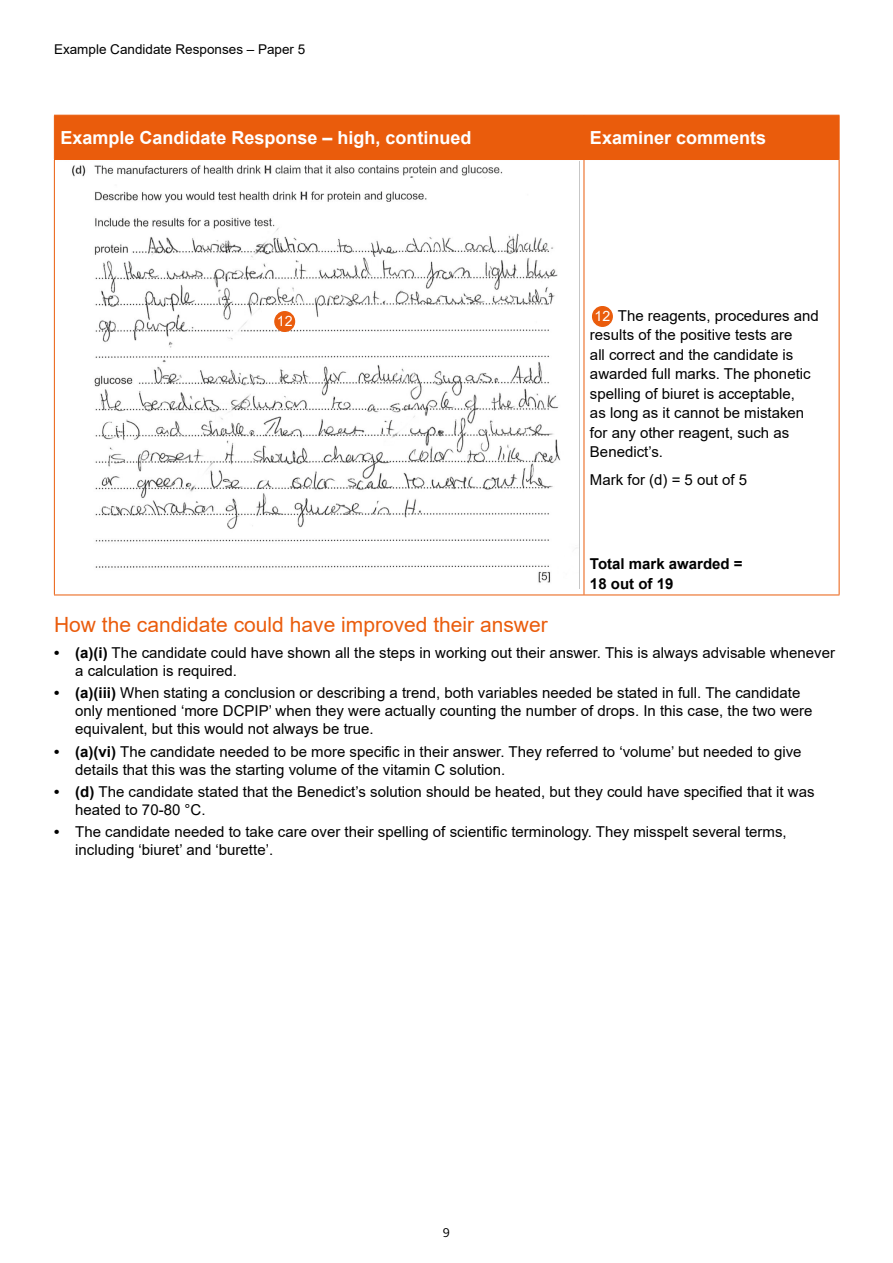
<style>
.page{position:relative;width:893px;height:1263px;background:#fff}
.page>*{position:absolute;margin:0;border:0;box-sizing:border-box;transform-origin:0 0}
.Subhead_1_14pt{font:21px "Arial";color:#ea5c0c}
.Table_heading_white{font:700 18px "Arial";color:#fff}
.Examiner_comments{font:15px/19.5px "Arial";color:#000}
.Examiner_comments-2{font:700 15px/19.5px "Arial";color:#000}
.t1{font:14.25px "Arial";color:#fff}
.t2{font:13.5px "Arial";color:#000}
.t3{font:300 13.5px "Bliss Pro";color:#000}
.s1{font-weight:700}
</style>
<div class="page">
<img style="left:72px;top:161px;width:508px;height:427px">
<div style="left:55px;top:116px;width:784px;height:43px;background:#ea5c0c"></div>
<hr style="left:54px;top:116px;width:1px;height:43px;background:#ea5c0c">
<hr style="left:54px;top:115px;width:530px;height:1px;background:#ea5c0c">
<hr style="left:54px;top:159px;width:530px;height:1px;background:#ea5c0c">
<hr style="left:584px;top:116px;width:1px;height:43px;background:#ea5c0c">
<hr style="left:584px;top:115px;width:255px;height:1px;background:#ea5c0c">
<hr style="left:839px;top:116px;width:1px;height:43px;background:#ea5c0c">
<hr style="left:584px;top:159px;width:255px;height:1px;background:#ea5c0c">
<hr style="left:54px;top:160px;width:1px;height:435px;background:#ea5c0c">
<hr style="left:54px;top:595px;width:530px;height:1px;background:#ea5c0c">
<hr style="left:584px;top:160px;width:1px;height:435px;background:#ea5c0c">
<hr style="left:839px;top:160px;width:1px;height:435px;background:#ea5c0c">
<hr style="left:584px;top:595px;width:255px;height:1px;background:#ea5c0c">
<div style="left:593px;top:307px;width:19px;height:19px;background:#ea5c0c;border-radius:50%"></div>
<div style="left:592px;top:306px;width:21px;height:21px;border:1px solid #ea5c0c;border-radius:50%"></div>
<div style="left:275px;top:312px;width:19px;height:19px;background:#ea5c0c;border-radius:50%"></div>
<div style="left:274px;top:311px;width:21px;height:21px;border:1px solid #ea5c0c;border-radius:50%"></div>
<p class="t2" style="left:54px;top:40px;width:253px">Example Candidate Responses – Paper 5</p>
<p class="Table_heading_white" style="left:60px;top:125px;width:413px">Example Candidate Response – high, continued</p>
<p class="Table_heading_white" style="left:590px;top:125px;width:178px">Examiner comments</p>
<p class="t1" style="left:277px;top:311px;width:17px">12</p>
<p class="Examiner_comments" style="left:590px;top:306px;width:230px;text-indent:28px">The reagents, procedures and results of the positive tests are<br>all correct and the candidate is awarded full marks. The phonetic spelling of biuret is acceptable,<br>as long as it cannot be mistaken for any other reagent, such as<br>Benedict’s.</p>
<p class="Examiner_comments" style="left:590px;top:470px;width:159px">Mark for (d) = 5 out of 5</p>
<p class="t1" style="left:594px;top:306px;width:17px">12</p>
<p class="Examiner_comments-2" style="left:590px;top:554px;width:154px">Total mark awarded =<br>18 out of 19</p>
<p class="Subhead_1_14pt" style="left:54px;top:610px;width:495px">How the candidate could have improved their answer</p>
<p class="Examiner_comments" style="left:75px;top:644px;width:761px;line-height:18px;text-indent:-21px"><span class="s1">• (a)(i)</span> The candidate could have shown all the steps in working out their answer. This is always advisable whenever a calculation is required.</p>
<p class="Examiner_comments" style="left:75px;top:684px;width:739px;line-height:18px;text-indent:-21px"><span class="s1">• (a)(iii)</span> When stating a conclusion or describing a trend, both variables needed be stated in full. The candidate only mentioned ‘more DCPIP’ when they were actually counting the number of drops. In this case, the two were equivalent, but this would not always be true.</p>
<p class="Examiner_comments" style="left:75px;top:742px;width:728px;line-height:18px;text-indent:-21px"><span class="s1">• (a)(vi)</span> The candidate needed to be more specific in their answer. They referred to ‘volume’ but needed to give details that this was the starting volume of the vitamin C solution.</p>
<p class="Examiner_comments" style="left:75px;top:782px;width:741px;line-height:18px;text-indent:-21px"><span class="s1">• (d)</span> The candidate stated that the Benedict’s solution should be heated, but they could have specified that it was heated to 70-80 °C.</p>
<p class="Examiner_comments" style="left:75px;top:823px;width:713px;line-height:18px;text-indent:-21px"><span class="s1">•</span> The candidate needed to take care over their spelling of scientific terminology. They misspelt several terms, including ‘biuret’ and ‘burette’.</p>
<p class="t3" style="left:443px;top:1224px;width:9px">9</p>
</div>
